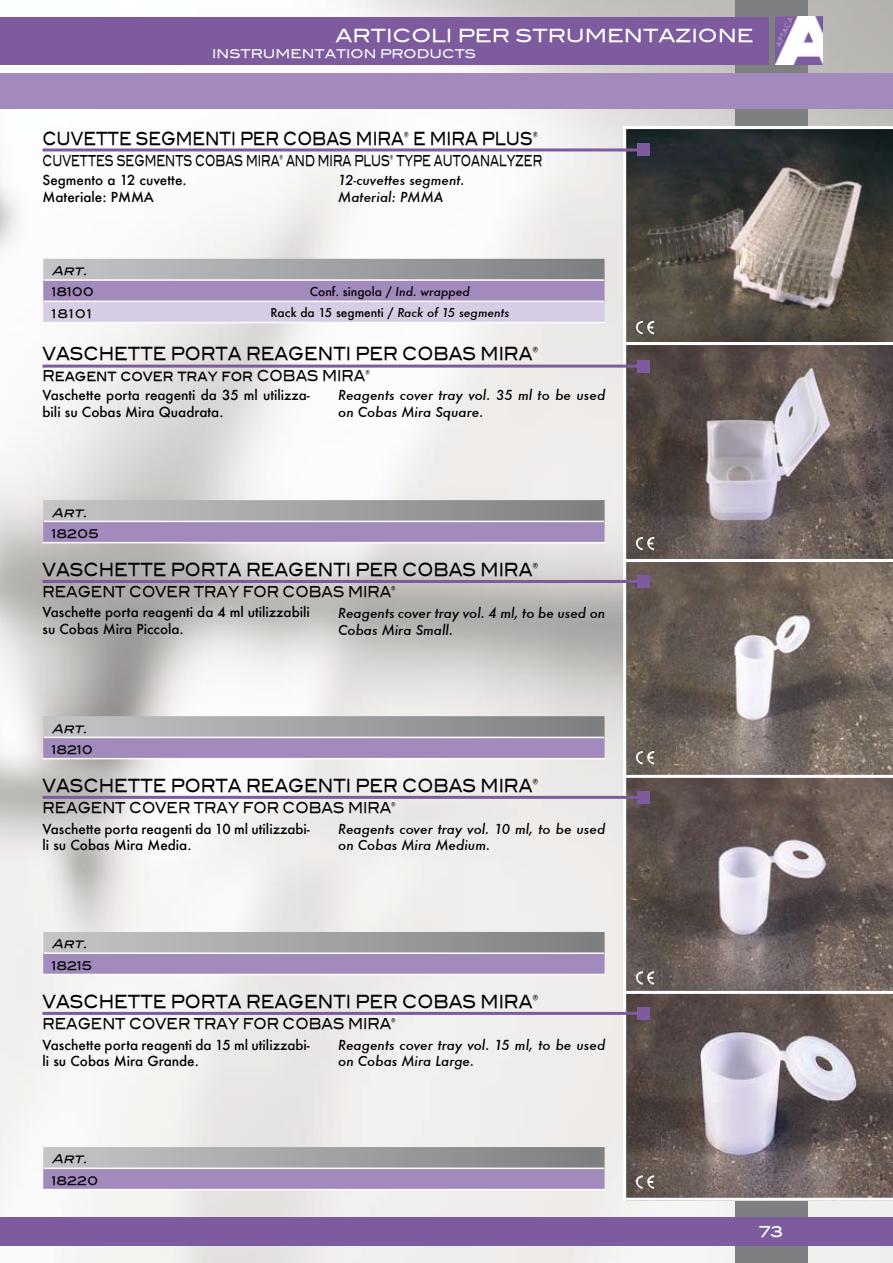
<style>
.page{position:relative;width:893px;height:1263px;background:#fff}
.page>*{position:absolute;margin:0;border:0;box-sizing:border-box;transform-origin:0 0}
.t1{font:18px "Blair Md ITCTT Medium";color:#000;scale:.81 1}
.t2{font:18px "Blair Md ITCTT Medium";color:#000;scale:.75 1}
.t3{font:18px "Blair Md ITCTT Medium";color:#fff}
.t4{font:15px "Blair Md ITCTT Medium";color:#000;scale:.81 1}
.t5{font:15px "Blair Md ITCTT Medium";color:#000;scale:.63 1}
.t6{font:15px "Blair Md ITCTT Medium";color:#fff}
.t7{font:500 13.5px/16.2px "Futura";color:#000}
.t8{font:italic 500 13.5px/16.2px "Futura";color:#000}
.t9{font:500 12px "Futura";color:#000}
.t10{font:12px "Blair Md ITCTT Medium";color:#000}
.t11{font:12px "Blair Md ITCTT Medium";color:#fff}
.t12{font:italic 12px "Blair Md ITCTT Medium";color:#000}
.s1{font-style:italic}
</style>
<div class="page">
<img style="left:0;top:0;width:893px;height:1263px">
<div style="left:735px;top:0;width:73px;height:1263px;background:#7e7f81"></div>
<img style="left:775px;top:17px;width:48px;height:48px">
<div style="left:0;top:17px;width:768px;height:48px;background:#7d5b9e"></div>
<div style="left:0;top:74px;width:893px;height:35px;background:#a28abc"></div>
<div style="left:0;top:1218px;width:893px;height:28px;background:#7d5b9e"></div>
<svg style="left:43px;top:259px;width:562px;height:63px;background:#b3a9c1"></svg>
<hr style="left:44px;top:279px;width:131px;height:2px;background:#fff">
<hr style="left:175px;top:279px;width:429px;height:2px;background:#fff">
<hr style="left:44px;top:301px;width:131px;height:1px;background:#fff">
<hr style="left:175px;top:301px;width:429px;height:1px;background:#fff">
<hr style="left:43px;top:322px;width:132px;height:1px;background:#fff">
<hr style="left:175px;top:322px;width:430px;height:1px;background:#fff">
<svg style="left:43px;top:500px;width:562px;height:42px;background:#a298b0"></svg>
<hr style="left:44px;top:521px;width:131px;height:1px;background:#fff">
<hr style="left:175px;top:521px;width:215px;height:1px;background:#fff">
<hr style="left:390px;top:521px;width:214px;height:1px;background:#fff">
<hr style="left:43px;top:542px;width:132px;height:1px;background:#fff">
<hr style="left:175px;top:542px;width:215px;height:1px;background:#fff">
<hr style="left:390px;top:542px;width:215px;height:1px;background:#fff">
<svg style="left:43px;top:716px;width:562px;height:42px;background:#a297b0"></svg>
<hr style="left:44px;top:737px;width:131px;height:1px;background:#fff">
<hr style="left:175px;top:737px;width:215px;height:1px;background:#fff">
<hr style="left:390px;top:737px;width:214px;height:1px;background:#fff">
<hr style="left:43px;top:758px;width:132px;height:1px;background:#fff">
<hr style="left:175px;top:758px;width:215px;height:1px;background:#fff">
<hr style="left:390px;top:758px;width:215px;height:1px;background:#fff">
<svg style="left:43px;top:932px;width:562px;height:42px;background:#a296b0"></svg>
<hr style="left:44px;top:952px;width:131px;height:2px;background:#fff">
<hr style="left:175px;top:952px;width:215px;height:2px;background:#fff">
<hr style="left:390px;top:952px;width:214px;height:2px;background:#fff">
<hr style="left:43px;top:974px;width:132px;height:1px;background:#fff">
<hr style="left:175px;top:974px;width:215px;height:1px;background:#fff">
<hr style="left:390px;top:974px;width:215px;height:1px;background:#fff">
<svg style="left:43px;top:1147px;width:562px;height:42px;background:#a296b0"></svg>
<hr style="left:44px;top:1167px;width:131px;height:2px;background:#fff">
<hr style="left:175px;top:1167px;width:215px;height:2px;background:#fff">
<hr style="left:390px;top:1167px;width:214px;height:2px;background:#fff">
<hr style="left:43px;top:1189px;width:132px;height:1px;background:#fff">
<hr style="left:175px;top:1189px;width:215px;height:1px;background:#fff">
<hr style="left:390px;top:1189px;width:215px;height:1px;background:#fff">
<img style="left:626px;top:129px;width:267px;height:213px">
<svg style="left:626px;top:345px;width:267px;height:214px;background:#716665"></svg>
<svg style="left:626px;top:562px;width:267px;height:213px;background:#7a6e66"></svg>
<svg style="left:626px;top:778px;width:267px;height:213px;background:#716563"></svg>
<svg style="left:626px;top:994px;width:267px;height:204px;background:#7c7171"></svg>
<img style="left:635px;top:321px;width:19px;height:13px">
<img style="left:635px;top:537px;width:19px;height:13px">
<img style="left:635px;top:751px;width:19px;height:13px">
<img style="left:635px;top:1175px;width:19px;height:14px">
<img style="left:635px;top:971px;width:19px;height:13px">
<hr style="left:626px;top:126px;width:267px;height:3px;background:#fff">
<hr style="left:624px;top:1198px;width:269px;height:3px;background:#fff">
<hr style="left:623px;top:128px;width:3px;height:1071px;background:#fff">
<hr style="left:626px;top:775px;width:267px;height:3px;background:#fff">
<hr style="left:626px;top:991px;width:267px;height:3px;background:#fff">
<hr style="left:626px;top:559px;width:267px;height:3px;background:#fff">
<hr style="left:623px;top:342px;width:270px;height:3px;background:#fff">
<hr style="left:43px;top:365px;width:600px;height:3px;background:#7d5b9e">
<div style="left:637px;top:360px;width:12px;height:12px;background:#7d5b9e"></div>
<hr style="left:43px;top:148px;width:600px;height:3px;background:#7d5b9e">
<div style="left:637px;top:144px;width:12px;height:12px;background:#7d5b9e"></div>
<hr style="left:43px;top:580px;width:600px;height:3px;background:#7d5b9e">
<div style="left:637px;top:575px;width:12px;height:12px;background:#7d5b9e"></div>
<hr style="left:43px;top:796px;width:600px;height:3px;background:#7d5b9e">
<div style="left:637px;top:791px;width:12px;height:12px;background:#7d5b9e"></div>
<hr style="left:43px;top:1012px;width:600px;height:3px;background:#7d5b9e">
<div style="left:637px;top:1007px;width:12px;height:12px;background:#7d5b9e"></div>
<h1 class="t3" style="left:336px;top:21px;width:420px">ARTICOLI PER STRUMENTAZIONE</h1>
<p class="t11" style="left:212px;top:44px;width:266px">INSTRUMENTATION PRODUCTS</p>
<h1 class="t2" style="left:43px;top:124px;width:662px">CUVETTE SEGMENTI PER COBAS MIRA® E MIRA PLUS®</h1>
<p class="t5" style="left:43px;top:148px;width:795px">CUVETTES SEGMENTS COBAS MIRA® AND MIRA PLUS® TYPE AUTOANALYZER</p>
<p class="t7" style="left:43px;top:172px;width:146px">Segmento a 12 cuvette.<br>Materiale: PMMA</p>
<p class="t8" style="left:338px;top:172px;width:128px">12-cuvettes segment.<br>Material: PMMA</p>
<p class="t12" style="left:52px;top:261px;width:41px">Art.</p>
<p class="t10" style="left:52px;top:282px;width:44px">18100</p>
<p class="t9" style="left:310px;top:283px;width:162px">Conf. singola / <span class="s1">Ind. wrapped</span></p>
<p class="t10" style="left:52px;top:304px;width:42px">18101</p>
<p class="t9" style="left:270px;top:304px;width:240px">Rack da 15 segmenti / <span class="s1">Rack of 15 segments</span></p>
<h1 class="t1" style="left:43px;top:339px;width:614px">VASCHETTE PORTA REAGENTI PER COBAS MIRA®</h1>
<p class="t4" style="left:43px;top:363px;width:406px">Reagent cover tray for COBAS MIRA®</p>
<p class="t7" style="left:43px;top:387px;width:269px">Vaschette porta reagenti da 35 ml utilizza&shy;bili su Cobas Mira Quadrata.</p>
<p class="t8" style="left:338px;top:387px;width:269px">Reagents cover tray vol. 35 ml to be used on Cobas Mira Square.</p>
<p class="t12" style="left:52px;top:502px;width:41px">Art.</p>
<p class="t10" style="left:52px;top:524px;width:49px">18205</p>
<h1 class="t1" style="left:43px;top:555px;width:614px">VASCHETTE PORTA REAGENTI PER COBAS MIRA®</h1>
<p class="t4" style="left:43px;top:579px;width:438px">REAGENT COVER TRAY FOR COBAS MIRA®</p>
<p class="t7" style="left:43px;top:604px;width:269px">Vaschette porta reagenti da 4 ml utilizzabili su Cobas Mira Piccola.</p>
<p class="t8" style="left:338px;top:605px;width:269px">Reagents cover tray vol. 4 ml, to be used on<br>Cobas Mira Small.</p>
<p class="t12" style="left:52px;top:718px;width:41px">Art.</p>
<p class="t10" style="left:52px;top:740px;width:43px">18210</p>
<h1 class="t1" style="left:43px;top:771px;width:614px">VASCHETTE PORTA REAGENTI PER COBAS MIRA®</h1>
<p class="t4" style="left:43px;top:796px;width:438px">REAGENT COVER TRAY FOR COBAS MIRA®</p>
<p class="t7" style="left:43px;top:820px;width:269px">Vaschette porta reagenti da 10 ml utilizzabi&shy;li su Cobas Mira Media.</p>
<p class="t8" style="left:338px;top:821px;width:269px">Reagents cover tray vol. 10 ml, to be used on Cobas Mira Medium.</p>
<p class="t12" style="left:52px;top:934px;width:41px">Art.</p>
<p class="t10" style="left:52px;top:955px;width:42px">18215</p>
<h1 class="t1" style="left:43px;top:987px;width:614px">VASCHETTE PORTA REAGENTI PER COBAS MIRA®</h1>
<p class="t4" style="left:43px;top:1012px;width:438px">REAGENT COVER TRAY FOR COBAS MIRA®</p>
<p class="t7" style="left:43px;top:1036px;width:269px">Vaschette porta reagenti da 15 ml utilizzabi&shy;li su Cobas Mira Grande.</p>
<p class="t8" style="left:338px;top:1036px;width:269px">Reagents cover tray vol. 15 ml, to be used on Cobas Mira Large.</p>
<p class="t12" style="left:52px;top:1149px;width:41px">Art.</p>
<p class="t10" style="left:52px;top:1170px;width:48px">18220</p>
<p class="t6" style="left:759px;top:1219px;width:26px">73</p>
</div>
